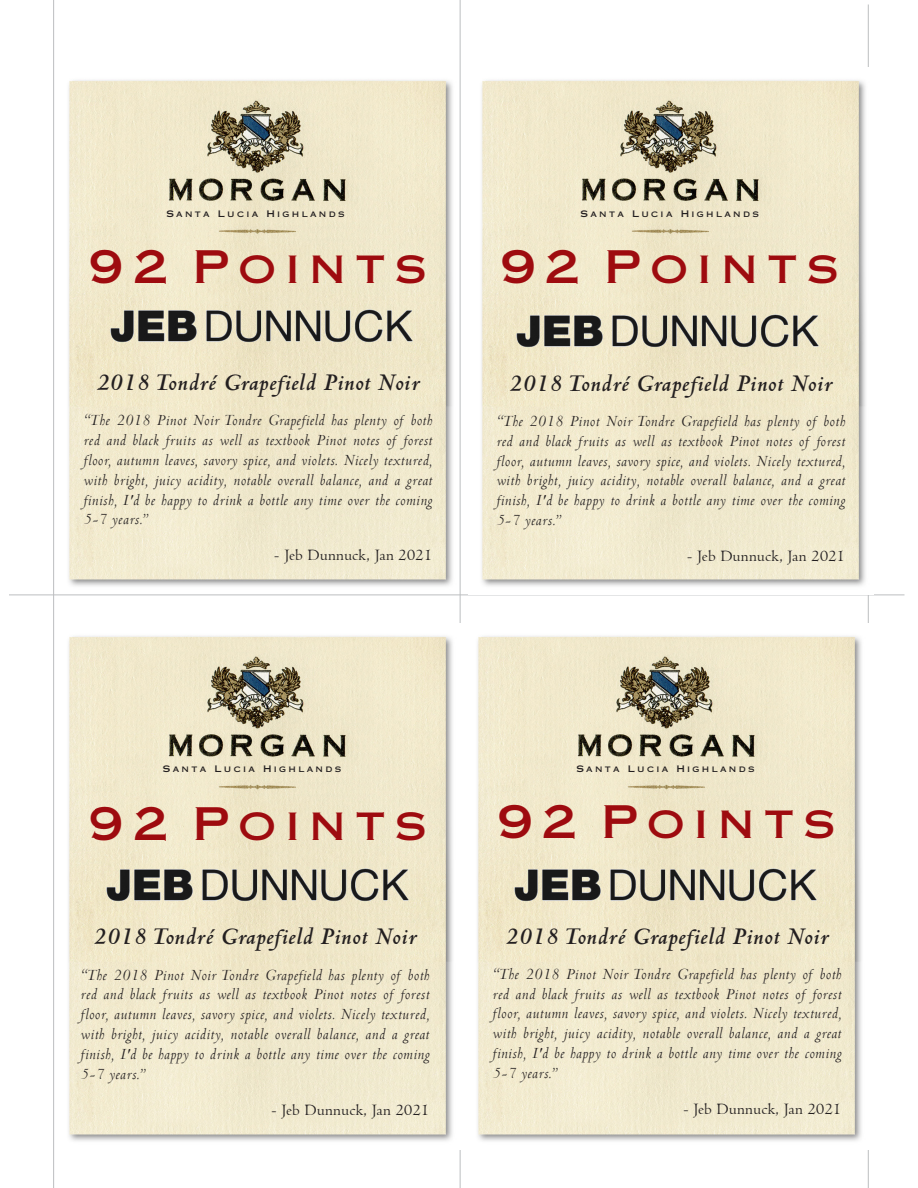
<style>
.page{position:relative;width:918px;height:1188px;background:#fff}
.page>*{position:absolute;margin:0;border:0;box-sizing:border-box;transform-origin:0 0}
.t1{font:45px "Copperplate Gothic Std 31 AB";letter-spacing:.2em;color:#9e0b0f}
.t2{font:italic 700 25.5px "Centaur";letter-spacing:.025em;color:#231f20}
.t3{font:16.5px/19.8px "Centaur MT Italic";letter-spacing:.04em;color:#231f20;text-align:justify}
.t4{font:16.5px "Centaur";letter-spacing:.025em;color:#231f20}
.t5{font:9px "Copperplate Gothic Std 31 AB";letter-spacing:.26em;color:#231f20}
.s1{font-size:18px}
</style>
<div class="page">
<img style="left:68px;top:68px;width:392px;height:526px">
<hr style="left:53px;top:0;width:1px;height:1188px;background:#bcbec0">
<hr style="left:868px;top:4px;width:1px;height:1184px;background:#bcbec0">
<hr style="left:9px;top:595px;width:895px;height:1px;background:#bcbec0">
<hr style="left:460px;top:0;width:1px;height:1188px;background:#bcbec0">
<img style="left:481px;top:68px;width:388px;height:526px">
<img style="left:68px;top:635px;width:385px;height:506px">
<img style="left:477px;top:623px;width:392px;height:527px">
<img style="left:99px;top:218px;width:324px;height:216px">
<img style="left:505px;top:223px;width:324px;height:216px">
<img style="left:96px;top:777px;width:324px;height:216px">
<img style="left:504px;top:777px;width:324px;height:216px">
<p class="t5" style="left:166px;top:208px;width:180px">Santa Lucia Highlands</p>
<p class="t5" style="left:581px;top:208px;width:180px">Santa Lucia Highlands</p>
<h1 class="t1" style="left:89px;top:240px;width:340px">92 Points</h1>
<h2 class="t2" style="left:96px;top:367px;width:325px">2018 Tondré Grapefield Pinot Noir</h2>
<p class="t3" style="left:84px;top:410px;width:350px"><span class="s1">“</span>The 2018 Pinot Noir Tondre Grapefield has plenty of both red and black fruits as well as textbook Pinot notes of forest floor, autumn leaves, savory spice, and violets. Nicely textured, with bright, juicy acidity, notable overall balance, and a great finish, I'd be happy to drink a bottle any time over the coming 5-7 years.”</p>
<p class="t4" style="left:274px;top:545px;width:159px">- Jeb Dunnuck, Jan 2021</p>
<h1 class="t1" style="left:501px;top:240px;width:340px">92 Points</h1>
<h2 class="t2" style="left:509px;top:368px;width:325px">2018 Tondré Grapefield Pinot Noir</h2>
<p class="t3" style="left:496px;top:411px;width:350px"><span class="s1">“</span>The 2018 Pinot Noir Tondre Grapefield has plenty of both red and black fruits as well as textbook Pinot notes of forest floor, autumn leaves, savory spice, and violets. Nicely textured, with bright, juicy acidity, notable overall balance, and a great finish, I'd be happy to drink a bottle any time over the coming 5-7 years.”</p>
<p class="t4" style="left:687px;top:546px;width:159px">- Jeb Dunnuck, Jan 2021</p>
<p class="t5" style="left:163px;top:764px;width:180px">Santa Lucia Highlands</p>
<p class="t5" style="left:576px;top:764px;width:180px">Santa Lucia Highlands</p>
<h1 class="t1" style="left:89px;top:797px;width:340px">92 Points</h1>
<h1 class="t1" style="left:497px;top:795px;width:340px">92 Points</h1>
<h2 class="t2" style="left:93px;top:921px;width:325px">2018 Tondré Grapefield Pinot Noir</h2>
<p class="t3" style="left:81px;top:964px;width:350px"><span class="s1">“</span>The 2018 Pinot Noir Tondre Grapefield has plenty of both red and black fruits as well as textbook Pinot notes of forest floor, autumn leaves, savory spice, and violets. Nicely textured, with bright, juicy acidity, notable overall balance, and a great finish, I'd be happy to drink a bottle any time over the coming 5-7 years.”</p>
<p class="t4" style="left:271px;top:1099px;width:159px">- Jeb Dunnuck, Jan 2021</p>
<h2 class="t2" style="left:505px;top:920px;width:325px">2018 Tondré Grapefield Pinot Noir</h2>
<p class="t3" style="left:493px;top:964px;width:350px"><span class="s1">“</span>The 2018 Pinot Noir Tondre Grapefield has plenty of both red and black fruits as well as textbook Pinot notes of forest floor, autumn leaves, savory spice, and violets. Nicely textured, with bright, juicy acidity, notable overall balance, and a great finish, I'd be happy to drink a bottle any time over the coming 5-7 years.”</p>
<p class="t4" style="left:683px;top:1099px;width:159px">- Jeb Dunnuck, Jan 2021</p>
</div>
